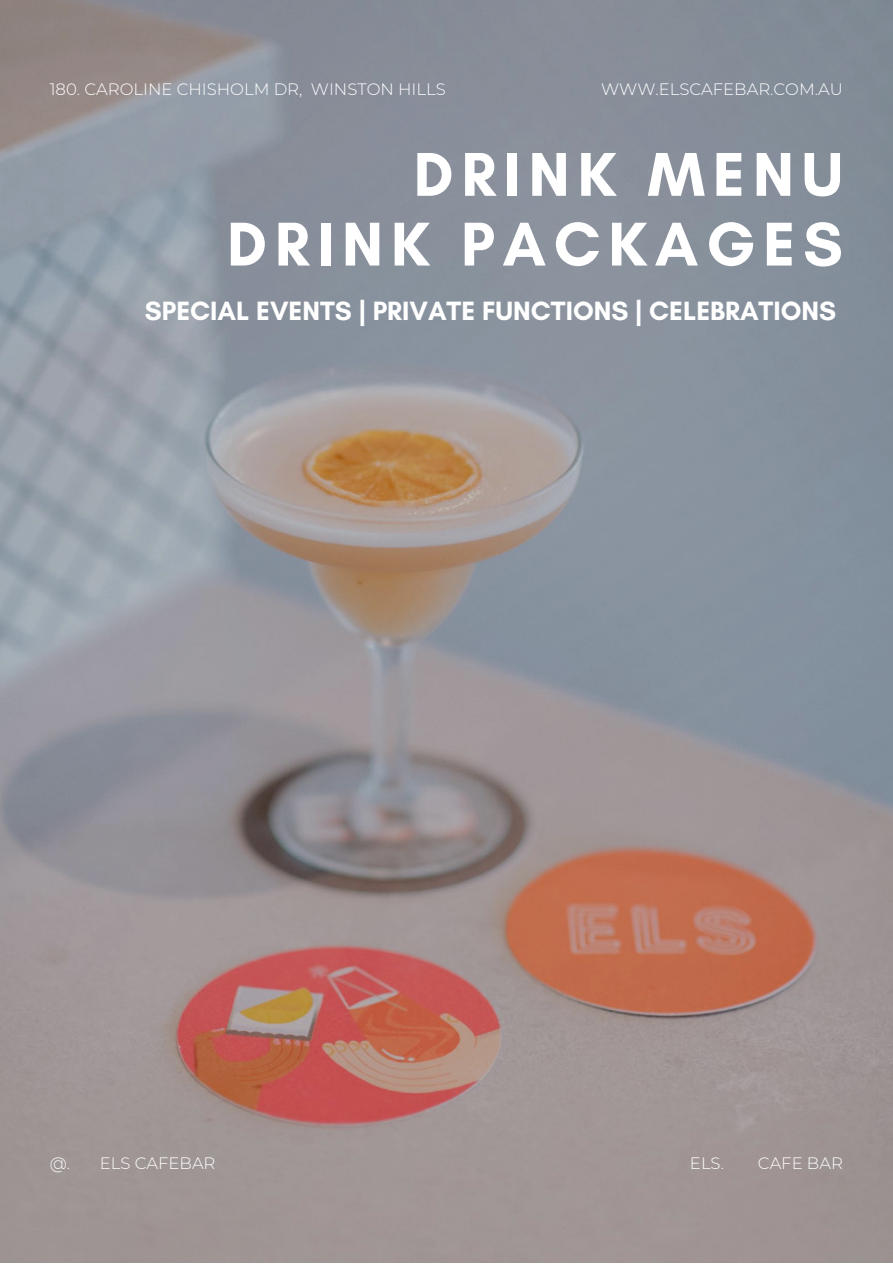
<style>
.page{position:relative;width:893px;height:1264px;background:#fff}
.page>*{position:absolute;margin:0;border:0;box-sizing:border-box;transform-origin:0 0}
.t1{font:700 63px "Glacial Indifference";letter-spacing:.125em;color:#fff}
.t2{font:700 27px "Glacial Indifference";color:#fff}
.t3{font:300 16.5px "Montserrat";color:#fff}
</style>
<div class="page">
<img style="left:0;top:0;width:892px;height:1262px">
<p class="t3" style="left:50px;top:79px;width:397px">180. CAROLINE CHISHOLM DR, WINSTON HILLS</p>
<p class="t3" style="left:601px;top:79px;width:243px">WWW.ELSCAFEBAR.COM.AU</p>
<p class="t1" style="left:413px;top:136px;width:431px">DRINK MENU</p>
<p class="t1" style="left:227px;top:206px;width:617px">DRINK PACKAGES</p>
<p class="t2" style="left:145px;top:294px;width:692px">SPECIAL EVENTS | PRIVATE FUNCTIONS | CELEBRATIONS</p>
<p class="t3" style="left:50px;top:1153px;width:22px">@.</p>
<p class="t3" style="left:100px;top:1153px;width:117px">ELS CAFEBAR</p>
<p class="t3" style="left:690px;top:1153px;width:35px">ELS.</p>
<p class="t3" style="left:757px;top:1153px;width:86px">CAFE BAR</p>
</div>
